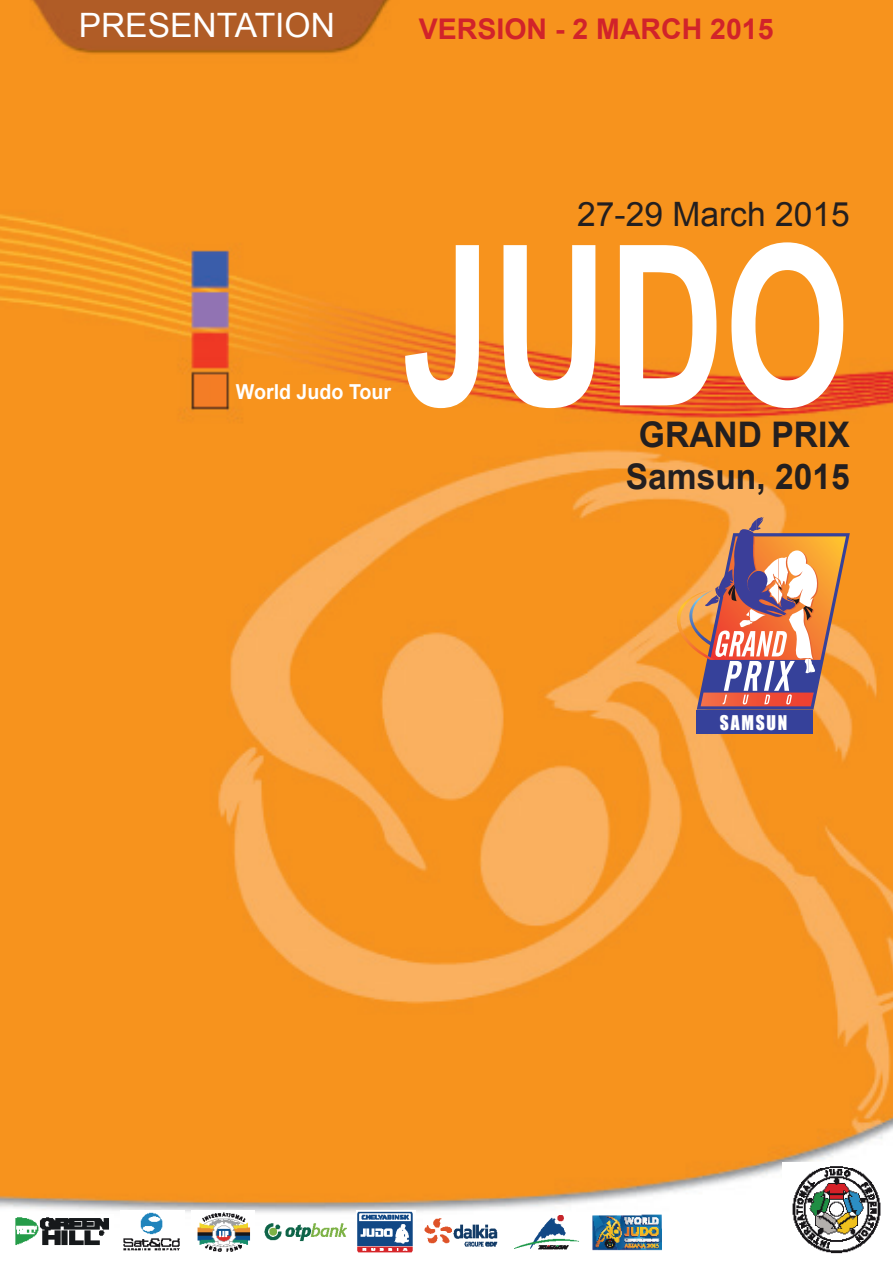
<style>
.page{position:relative;width:893px;height:1263px;background:#fff}
.page>*{position:absolute;margin:0;border:0;box-sizing:border-box;transform-origin:0 0}
.t1{font:700 223.8px "Arial";color:#fff;scale:.72 1}
.t2{font:700 35.25px/42.3px "Arial";color:#231f20;text-align:center;scale:.95 1}
.t3{font:33.6px "Arial";color:#231f20}
.t4{font:33.6px "Arial";color:#fff}
.t5{font:700 28.5px "Arial";color:#d1232a}
.t6{font:700 20.7px "Arial";color:#fff;scale:.95 1}
.t7{font:18.6px "Impact";letter-spacing:.1em;color:#fff;scale:.94 1}
</style>
<div class="page">
<img style="left:0;top:0;width:893px;height:1251px">
<img style="left:783px;top:1162px;width:103px;height:92px">
<img style="left:11px;top:1214px;width:102px;height:37px">
<img style="left:121px;top:1211px;width:63px;height:40px">
<img style="left:192px;top:1211px;width:63px;height:41px">
<img style="left:262px;top:1221px;width:86px;height:23px">
<img style="left:356px;top:1210px;width:59px;height:43px">
<img style="left:423px;top:1215px;width:78px;height:35px">
<img style="left:509px;top:1216px;width:70px;height:35px">
<img style="left:589px;top:1212px;width:72px;height:39px">
<svg style="left:669px;top:517px;width:181px;height:193px;background:#cf8c62"></svg>
<div style="left:697px;top:710px;width:116px;height:24px;background:#36419a"></div>
<p class="t4" style="left:79px;top:3px;width:258px">PRESENTATION</p>
<p class="t5" style="left:419px;top:10px;width:356px">VERSION - 2 MARCH 2015</p>
<p class="t6" style="left:236px;top:378px;width:165px">World Judo Tour</p>
<p class="t3" style="left:577px;top:193px;width:274px">27-29 March 2015</p>
<h1 class="t1" style="left:402px;top:179px;width:623px">JUDO</h1>
<p class="t2" style="left:626px;top:415px;width:237px">GRAND PRIX<br>Samsun, 2015</p>
<p class="t7" style="left:720px;top:708px;width:73px">SAMSUN</p>
</div>
